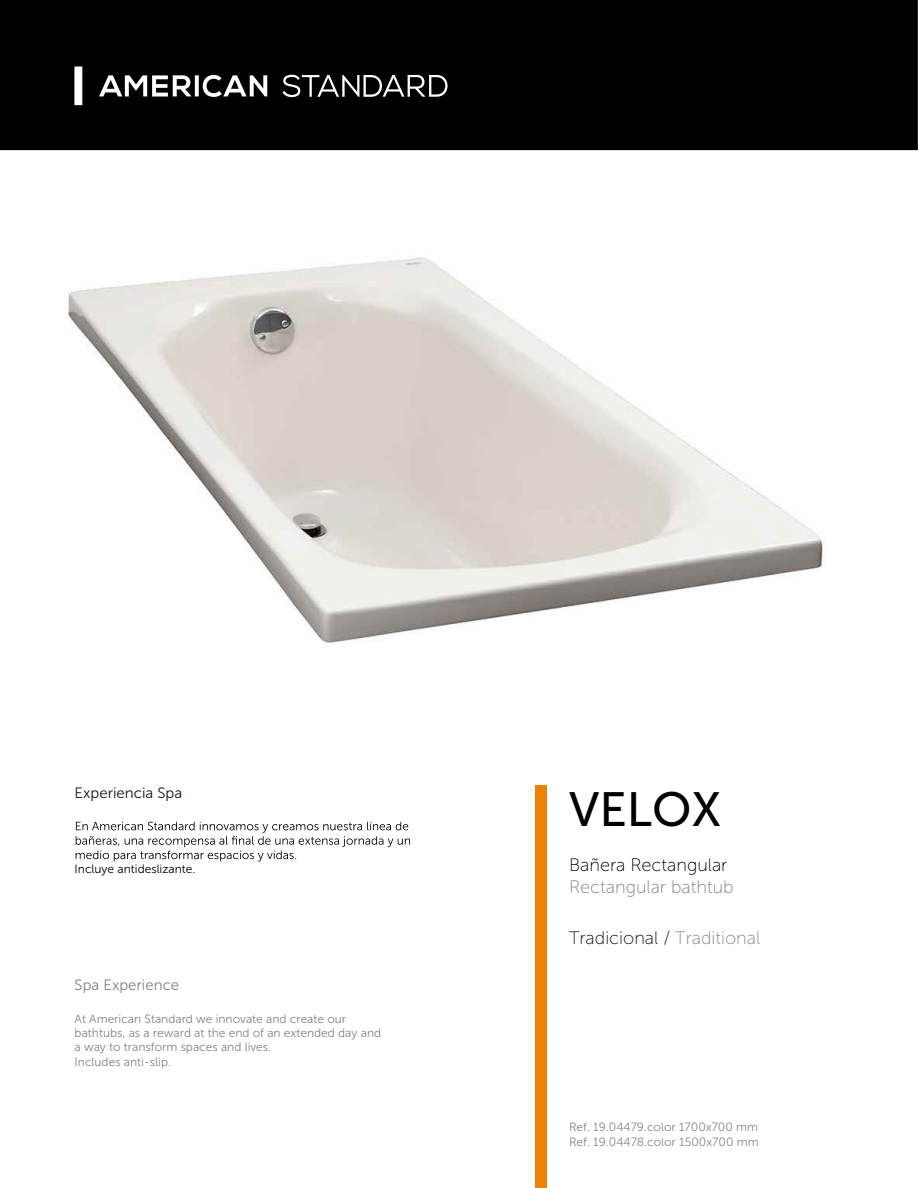
<style>
.page{position:relative;width:918px;height:1188px;background:#fff}
.page>*{position:absolute;margin:0;border:0;box-sizing:border-box;transform-origin:0 0}
.t1{font:48px "Museo Sans 500";color:#000}
.t2{font:18px "Museo Sans 100";color:#14140a}
.t3{font:18px "Museo Sans 100";color:#818181}
.t4{font:18px "Museo Sans 100";color:#000}
.t5{font:15px "Museo Sans 300";color:#1e120d}
.t6{font:15px "Museo Sans 300";color:#828383}
.t7{font:12px/14.4px "Museo Sans 300";color:#828383}
.t8{font:12px/14.4px "Museo Sans 300";color:#89878a}
.t9{font:12px "Museo Sans 300";color:#000}
.s1{color:#888689}
.s2{color:#818181}
</style>
<div class="page">
<div style="left:536px;top:785px;width:11px;height:403px;background:#ed8204"></div>
<div style="left:0;top:0;width:918px;height:150px;background:#000"></div>
<svg style="left:107px;top:80px;width:8px;height:9px"></svg>
<svg style="left:431px;top:77px;width:14px;height:17px"></svg>
<svg style="left:410px;top:77px;width:12px;height:10px"></svg>
<img style="left:68px;top:257px;width:757px;height:386px">
<svg style="left:76px;top:822px;width:334px;height:40px"></svg>
<p class="t5" style="left:75px;top:785px;width:109px">Experiencia Spa</p>
<p class="t9" style="left:75px;top:863px;width:122px">Incluye antideslizante.</p>
<p class="t6" style="left:75px;top:977px;width:106px">Spa Experience</p>
<p class="t7" style="left:75px;top:1011px;width:308px">At American Standard we innovate and create our bathtubs, as a reward at the end of an extended day and a way to transform spaces and lives.<br>Includes anti-slip.</p>
<h1 class="t1" style="left:569px;top:783px;width:154px">VELOX</h1>
<h2 class="t4" style="left:569px;top:855px;width:160px">Bañera Rectangular</h2>
<h2 class="t3" style="left:569px;top:878px;width:166px">Rectangular bathtub</h2>
<h2 class="t2" style="left:569px;top:928px;width:193px">Tradicional / <span class="s1">Traditional</span></h2>
<p class="t8" style="left:569px;top:1120px;width:191px"><span class="s2">Ref.</span> 19.04479.color 1700x700 mm<br><span class="s2">Ref.</span> 19.04478.color 1500x700 mm</p>
</div>
